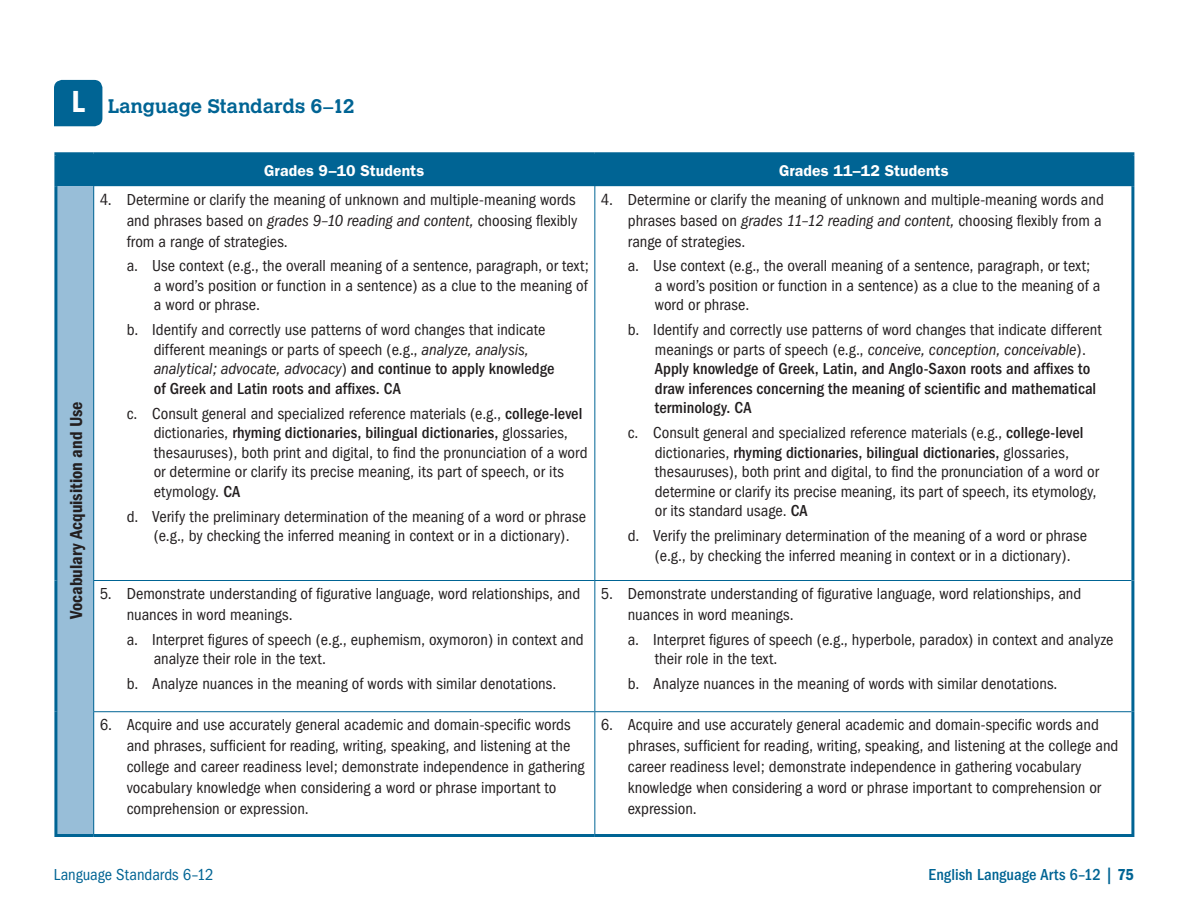
<style>
.page{position:relative;width:1188px;height:918px;background:#fff}
.page>*{position:absolute;margin:0;border:0;box-sizing:border-box;transform-origin:0 0}
.Body_text{font:600 condensed 31.65px "Franklin Gothic";color:#fff}
.subheader{font:700 19.5px "Calvert";color:#006494}
.Gray_Box__header{font:600 condensed 18px "Franklin Gothic";color:#231f20}
.tb__2nd{font:condensed 16.5px/19.5px "Franklin Gothic";color:#231f20}
.Indent_body_text{font:condensed 16.5px/21px "Franklin Gothic";color:#231f20}
.tb__2nd-2{font:500 condensed 16.5px/19.5px "Franklin Gothic";letter-spacing:.005em;color:#231f20}
.t1{font:500 condensed 16.5px "Franklin Gothic";color:#006494}
.t2{font:condensed 16.5px "Franklin Gothic";color:#006494}
.table_header{font:600 15.75px "Franklin Gothic";letter-spacing:.005em;color:#fff}
.s1{font-style:italic}
.s2{font-weight:500}
.s3{font-weight:400}
.s4{font-weight:400;font-style:italic}
.s5{font-weight:600}
</style>
<div class="page">
<div style="left:54px;top:80px;width:48px;height:46px;background:#006494"></div>
<div style="left:57px;top:155px;width:1074px;height:31px;background:#006494"></div>
<div style="left:56px;top:186px;width:38px;height:650px;background:#98bed8"></div>
<hr style="left:93px;top:155px;width:1px;height:31px;background:#006494">
<hr style="left:594px;top:155px;width:2px;height:31px;background:#006494">
<hr style="left:93px;top:186px;width:1px;height:394px;background:#006494">
<hr style="left:594px;top:186px;width:1px;height:394px;background:#006494">
<hr style="left:93px;top:581px;width:1px;height:130px;background:#006494">
<hr style="left:594px;top:581px;width:1px;height:130px;background:#006494">
<hr style="left:93px;top:712px;width:1px;height:122px;background:#006494">
<hr style="left:594px;top:712px;width:1px;height:122px;background:#006494">
<hr style="left:54px;top:152px;width:40px;height:3px;background:#006494">
<hr style="left:54px;top:155px;width:3px;height:31px;background:#006494">
<hr style="left:94px;top:152px;width:501px;height:3px;background:#006494">
<hr style="left:595px;top:152px;width:539px;height:3px;background:#006494">
<hr style="left:1131px;top:155px;width:3px;height:31px;background:#006494">
<hr style="left:54px;top:186px;width:3px;height:394px;background:#006494">
<hr style="left:54px;top:580px;width:3px;height:132px;background:#006494">
<hr style="left:54px;top:712px;width:3px;height:122px;background:#006494">
<hr style="left:1131px;top:186px;width:3px;height:394px;background:#006494">
<hr style="left:1131px;top:580px;width:3px;height:132px;background:#006494">
<hr style="left:1131px;top:712px;width:3px;height:122px;background:#006494">
<hr style="left:54px;top:834px;width:40px;height:3px;background:#006494">
<hr style="left:94px;top:834px;width:501px;height:3px;background:#006494">
<hr style="left:595px;top:834px;width:539px;height:3px;background:#006494">
<hr style="left:93px;top:711px;width:502px;height:1px;background:#006494">
<hr style="left:595px;top:711px;width:536px;height:1px;background:#006494">
<hr style="left:93px;top:580px;width:502px;height:1px;background:#006494">
<hr style="left:595px;top:580px;width:536px;height:1px;background:#006494">
<p class="Body_text" style="left:71px;top:83px;width:15px">L</p>
<p class="subheader" style="left:108px;top:94px;width:248px">Language Standards 6–12</p>
<p class="Gray_Box__header" style="left:66px;top:619px;width:219px;rotate:-90deg">Vocabulary Acquisition and Use</p>
<p class="table_header" style="left:264px;top:161px;width:162px">Grades 9–10 Students</p>
<p class="table_header" style="left:779px;top:161px;width:171px">Grades 11–12 Students</p>
<p class="Indent_body_text" style="left:127px;top:189px;width:452px;text-align:justify;text-indent:-27px">4. Determine or clarify the meaning of unknown and multiple-meaning words and phrases based on <span class="s1">grades 9–10 reading and content,</span> choosing flexibly from a range of strategies.</p>
<p class="tb__2nd" style="left:154px;top:256px;width:437px;text-align:justify;text-indent:-27px">a. Use context (e.g., the overall meaning of a sentence, paragraph, or text; a word’s position or function in a sentence) as a clue to the meaning of a word or phrase.</p>
<p class="tb__2nd" style="left:154px;top:320px;width:402px;text-indent:-27px">b. Identify and correctly use patterns of word changes that indicate different meanings or parts of speech (e.g., <span class="s1">analyze, analysis, analytical; advocate, advocacy</span>) <span class="s2">and continue to apply knowledge of Greek and Latin roots and affixes. CA</span></p>
<p class="tb__2nd" style="left:154px;top:404px;width:435px;text-indent:-27px">c. Consult general and specialized reference materials (e.g., <span class="s2">college-level </span>dictionaries, <span class="s2">rhyming dictionaries, bilingual dictionaries,</span> glossaries, thesauruses), both print and digital, to find the pronunciation of a word or determine or clarify its precise meaning, its part of speech, or its etymology. <span class="s2">CA</span></p>
<p class="tb__2nd" style="left:154px;top:507px;width:434px;text-indent:-27px">d. Verify the preliminary determination of the meaning of a word or phrase (e.g., by checking the inferred meaning in context or in a dictionary).</p>
<p class="Indent_body_text" style="left:127px;top:583px;width:455px;text-indent:-27px">5. Demonstrate understanding of figurative language, word relationships, and nuances in word meanings.</p>
<p class="tb__2nd" style="left:154px;top:630px;width:432px;text-indent:-27px">a. Interpret figures of speech (e.g., euphemism, oxymoron) in context and analyze their role in the text.</p>
<p class="tb__2nd" style="left:127px;top:674px;width:431px">b. Analyze nuances in the meaning of words with similar denotations.</p>
<p class="Indent_body_text" style="left:628px;top:189px;width:478px;text-indent:-27px">4. Determine or clarify the meaning of unknown and multiple-meaning words and phrases based on <span class="s1">grades 11–12 reading and content,</span> choosing flexibly from a range of strategies.</p>
<p class="tb__2nd" style="left:655px;top:256px;width:447px;text-indent:-27px">a. Use context (e.g., the overall meaning of a sentence, paragraph, or text; a word’s position or function in a sentence) as a clue to the meaning of a word or phrase.</p>
<p class="tb__2nd-2" style="left:655px;top:320px;width:448px;text-indent:-27px"><span class="s3">b. Identify and correctly use patterns of word changes that indicate different meanings or parts of speech (e.g.,</span> <span class="s4">conceive, conception, conceivable</span><span class="s3">).<br></span>Apply knowledge of Greek, Latin, and Anglo-Saxon roots and affixes to draw inferences concerning the meaning of scientific and mathematical terminology. CA</p>
<p class="tb__2nd" style="left:655px;top:423px;width:446px;text-indent:-27px">c. Consult general and specialized reference materials (e.g., <span class="s2">college-level </span>dictionaries, <span class="s2">rhyming dictionaries, bilingual dictionaries,</span> glossaries, thesauruses), both print and digital, to find the pronunciation of a word or determine or clarify its precise meaning, its part of speech, its etymology, or its standard usage. <span class="s2">CA</span></p>
<p class="tb__2nd" style="left:655px;top:526px;width:434px;text-indent:-27px">d. Verify the preliminary determination of the meaning of a word or phrase (e.g., by checking the inferred meaning in context or in a dictionary).</p>
<p class="Indent_body_text" style="left:628px;top:583px;width:455px;text-indent:-27px">5. Demonstrate understanding of figurative language, word relationships, and nuances in word meanings.</p>
<p class="tb__2nd" style="left:655px;top:630px;width:460px;text-indent:-27px">a. Interpret figures of speech (e.g., hyperbole, paradox) in context and analyze their role in the text.</p>
<p class="tb__2nd" style="left:628px;top:674px;width:431px">b. Analyze nuances in the meaning of words with similar denotations.</p>
<p class="Indent_body_text" style="left:127px;top:714px;width:459px;text-indent:-27px">6. Acquire and use accurately general academic and domain-specific words and phrases, sufficient for reading, writing, speaking, and listening at the college and career readiness level; demonstrate independence in gathering vocabulary knowledge when considering a word or phrase important to comprehension or expression.</p>
<p class="Indent_body_text" style="left:628px;top:714px;width:492px;text-indent:-27px">6. Acquire and use accurately general academic and domain-specific words and phrases, sufficient for reading, writing, speaking, and listening at the college and career readiness level; demonstrate independence in gathering vocabulary knowledge when considering a word or phrase important to comprehension or expression.</p>
<p class="t2" style="left:54px;top:865px;width:161px">Language Standards 6–12</p>
<p class="t1" style="left:929px;top:865px;width:207px">English Language Arts 6–12 | <span class="s5">75</span></p>
</div>
